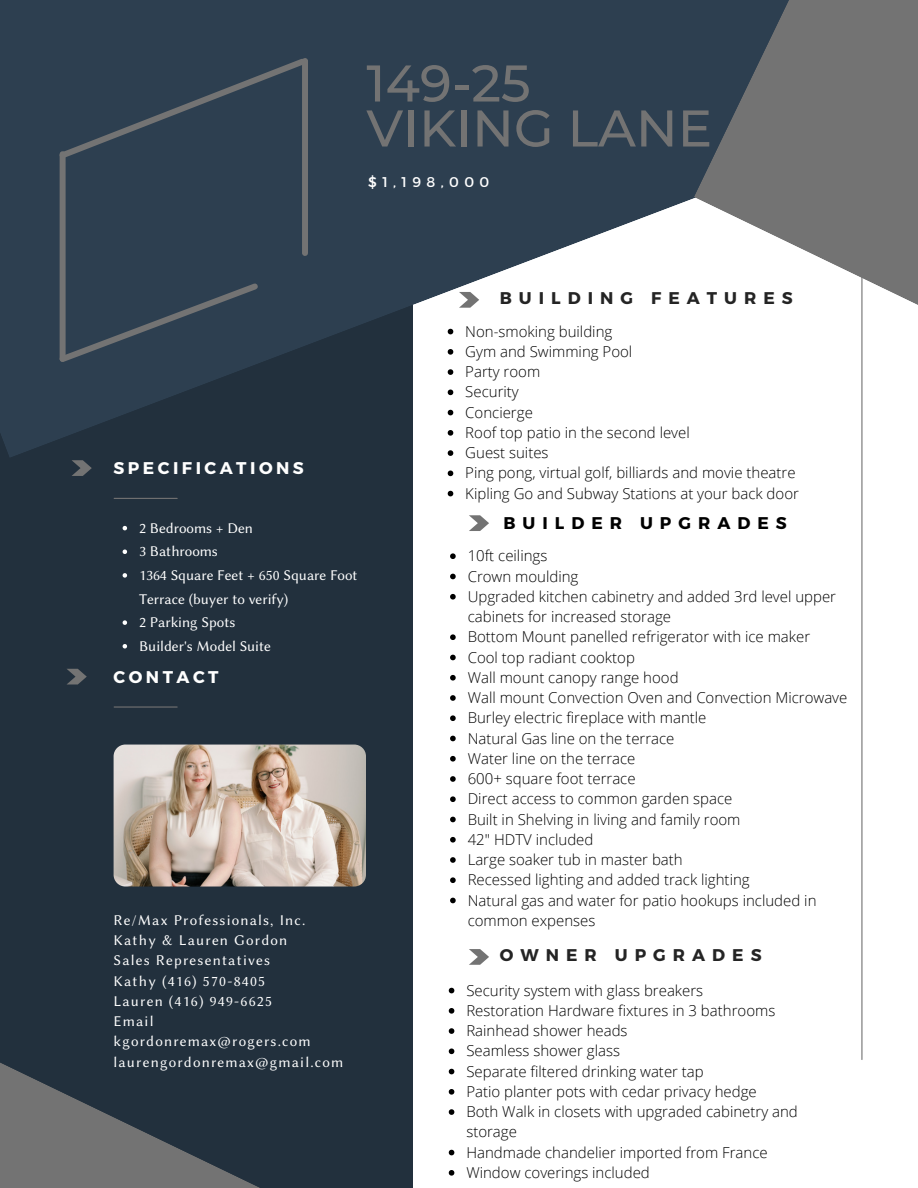
<style>
.page{position:relative;width:918px;height:1188px;background:#fff}
.page>*{position:absolute;margin:0;border:0;box-sizing:border-box;transform-origin:0 0}
.t1{font:500 51.45px/45px "Montserrat";color:#737373}
.t2{font:700 16.95px "Montserrat";letter-spacing:.415em;color:#242424}
.t3{font:700 16.95px "Montserrat";letter-spacing:.205em;color:#fff}
.t4{font:700 16.95px "Montserrat";letter-spacing:.415em;color:#000}
.t5{font:300 15px/20.2px "Open Sans";color:#000}
.t6{font:15px/20.2px "Lin Biolinum O";letter-spacing:.08em;color:#fff}
.t7{font:15px/23.7px "Lin Biolinum O";color:#fff}
.t8{font:14.1px "Montserrat";letter-spacing:.385em;color:#fff}
</style>
<div class="page">
<div style="left:0;top:271px;width:413px;height:917px;background:#22303d"></div>
<hr style="left:861px;top:211px;width:1px;height:849px;background:#737373">
<svg style="left:0;top:0;width:863px;height:458px;fill:#2d3f50"></svg>
<svg style="left:55px;top:279px;width:207px;height:88px;background:#314252"></svg>
<div style="left:302px;top:61px;width:6px;height:192px;background:#737373"></div>
<div style="left:60px;top:154px;width:6px;height:205px;background:#737373"></div>
<svg style="left:72px;top:460px;width:20px;height:16px"></svg>
<hr style="left:114px;top:498px;width:63px;height:1px;background:#737373">
<svg style="left:67px;top:669px;width:20px;height:16px"></svg>
<hr style="left:114px;top:706px;width:63px;height:2px;background:#737373">
<svg style="left:459px;top:292px;width:20px;height:16px"></svg>
<svg style="left:469px;top:949px;width:20px;height:16px"></svg>
<svg style="left:694px;top:0;width:224px;height:350px;fill:#737373"></svg>
<svg style="left:0;top:1062px;width:260px;height:126px"></svg>
<svg style="left:55px;top:54px;width:255px;height:109px;background:#324352"></svg>
<img style="left:114px;top:745px;width:252px;height:142px;border-radius:12px">
<svg style="left:123px;top:526px;width:4px;height:4px"></svg>
<svg style="left:123px;top:550px;width:4px;height:4px"></svg>
<svg style="left:123px;top:573px;width:4px;height:5px"></svg>
<svg style="left:123px;top:620px;width:4px;height:5px"></svg>
<svg style="left:123px;top:644px;width:4px;height:5px"></svg>
<svg style="left:449px;top:988px;width:5px;height:5px"></svg>
<svg style="left:449px;top:1008px;width:5px;height:6px"></svg>
<svg style="left:449px;top:1028px;width:5px;height:6px"></svg>
<svg style="left:449px;top:1049px;width:5px;height:5px"></svg>
<svg style="left:449px;top:1069px;width:5px;height:5px"></svg>
<svg style="left:449px;top:1089px;width:5px;height:6px"></svg>
<svg style="left:449px;top:1109px;width:5px;height:6px"></svg>
<svg style="left:449px;top:1150px;width:5px;height:5px"></svg>
<svg style="left:449px;top:1170px;width:5px;height:6px"></svg>
<svg style="left:448px;top:329px;width:5px;height:5px"></svg>
<svg style="left:448px;top:349px;width:5px;height:6px"></svg>
<svg style="left:448px;top:369px;width:5px;height:6px"></svg>
<svg style="left:448px;top:390px;width:5px;height:5px"></svg>
<svg style="left:448px;top:410px;width:5px;height:5px"></svg>
<svg style="left:448px;top:430px;width:5px;height:6px"></svg>
<svg style="left:448px;top:450px;width:5px;height:6px"></svg>
<svg style="left:448px;top:471px;width:5px;height:5px"></svg>
<svg style="left:448px;top:491px;width:5px;height:5px"></svg>
<svg style="left:469px;top:515px;width:20px;height:16px"></svg>
<svg style="left:450px;top:553px;width:6px;height:6px"></svg>
<svg style="left:450px;top:574px;width:6px;height:5px"></svg>
<svg style="left:450px;top:594px;width:6px;height:6px"></svg>
<svg style="left:450px;top:634px;width:6px;height:6px"></svg>
<svg style="left:450px;top:655px;width:6px;height:5px"></svg>
<svg style="left:450px;top:675px;width:6px;height:6px"></svg>
<svg style="left:450px;top:695px;width:6px;height:6px"></svg>
<svg style="left:450px;top:715px;width:6px;height:6px"></svg>
<svg style="left:450px;top:736px;width:6px;height:5px"></svg>
<svg style="left:450px;top:756px;width:6px;height:6px"></svg>
<svg style="left:450px;top:776px;width:6px;height:6px"></svg>
<svg style="left:450px;top:796px;width:6px;height:6px"></svg>
<svg style="left:450px;top:817px;width:6px;height:5px"></svg>
<svg style="left:450px;top:837px;width:6px;height:6px"></svg>
<svg style="left:450px;top:857px;width:6px;height:6px"></svg>
<svg style="left:450px;top:877px;width:6px;height:6px"></svg>
<svg style="left:450px;top:898px;width:6px;height:5px"></svg>
<p class="t1" style="left:366px;top:61px;width:347px">149-25<br>VIKING LANE</p>
<p class="t8" style="left:368px;top:173px;width:123px">$1,198,000</p>
<p class="t3" style="left:114px;top:457px;width:192px">SPECIFICATIONS</p>
<p class="t7" style="left:139px;top:516px;width:115px">2 Bedrooms + Den</p>
<p class="t7" style="left:139px;top:540px;width:80px">3 Bathrooms</p>
<p class="t7" style="left:139px;top:563px;width:220px">1364 Square Feet + 650 Square Foot<br>Terrace (buyer to verify)</p>
<p class="t7" style="left:139px;top:610px;width:98px">2 Parking Spots</p>
<p class="t7" style="left:139px;top:634px;width:134px">Builder's Model Suite</p>
<p class="t3" style="left:114px;top:666px;width:107px">CONTACT</p>
<p class="t6" style="left:114px;top:910px;width:193px">Re/Max Professionals, Inc.</p>
<p class="t6" style="left:114px;top:930px;width:175px">Kathy &amp; Lauren Gordon</p>
<p class="t6" style="left:114px;top:950px;width:158px">Sales Representatives</p>
<p class="t6" style="left:114px;top:971px;width:153px">Kathy (416) 570-8405</p>
<p class="t6" style="left:114px;top:991px;width:160px">Lauren (416) 949-6625</p>
<p class="t6" style="left:114px;top:1011px;width:199px">Email kgordonremax@rogers.com</p>
<p class="t6" style="left:114px;top:1052px;width:231px">laurengordonremax@gmail.com</p>
<p class="t2" style="left:500px;top:287px;width:294px">BUILDING FEATURES</p>
<p class="t5" style="left:465px;top:321px;width:149px">Non-smoking building</p>
<p class="t5" style="left:465px;top:341px;width:169px">Gym and Swimming Pool</p>
<p class="t5" style="left:465px;top:361px;width:76px">Party room</p>
<p class="t5" style="left:465px;top:381px;width:55px">Security</p>
<p class="t5" style="left:465px;top:402px;width:69px">Concierge</p>
<p class="t5" style="left:465px;top:422px;width:226px">Roof top patio in the second level</p>
<p class="t5" style="left:465px;top:442px;width:85px">Guest suites</p>
<p class="t5" style="left:465px;top:462px;width:332px">Ping pong, virtual golf, billiards and movie theatre</p>
<p class="t5" style="left:465px;top:483px;width:335px">Kipling Go and Subway Stations at your back door</p>
<p class="t4" style="left:503px;top:512px;width:285px">BUILDER UPGRADES</p>
<p class="t5" style="left:468px;top:545px;width:81px">10ft ceilings</p>
<p class="t5" style="left:468px;top:566px;width:112px">Crown moulding</p>
<p class="t5" style="left:468px;top:586px;width:370px">Upgraded kitchen cabinetry and added 3rd level upper cabinets for increased storage</p>
<p class="t5" style="left:468px;top:626px;width:344px">Bottom Mount panelled refrigerator with ice maker</p>
<p class="t5" style="left:468px;top:647px;width:169px">Cool top radiant cooktop</p>
<p class="t5" style="left:468px;top:667px;width:212px">Wall mount canopy range hood</p>
<p class="t5" style="left:468px;top:687px;width:381px">Wall mount Convection Oven and Convection Microwave</p>
<p class="t5" style="left:468px;top:707px;width:240px">Burley electric fireplace with mantle</p>
<p class="t5" style="left:468px;top:728px;width:208px">Natural Gas line on the terrace</p>
<p class="t5" style="left:468px;top:748px;width:169px">Water line on the terrace</p>
<p class="t5" style="left:468px;top:768px;width:169px">600+ square foot terrace</p>
<p class="t5" style="left:468px;top:788px;width:266px">Direct access to common garden space</p>
<p class="t5" style="left:468px;top:809px;width:274px">Built in Shelving in living and family room</p>
<p class="t5" style="left:468px;top:829px;width:127px">42" HDTV included</p>
<p class="t5" style="left:468px;top:849px;width:217px">Large soaker tub in master bath</p>
<p class="t5" style="left:468px;top:869px;width:284px">Recessed lighting and added track lighting</p>
<p class="t5" style="left:468px;top:890px;width:350px">Natural gas and water for patio hookups included in common expenses</p>
<p class="t2" style="left:500px;top:944px;width:263px">OWNER UPGRADES</p>
<p class="t5" style="left:466px;top:980px;width:238px">Security system with glass breakers</p>
<p class="t5" style="left:466px;top:1000px;width:310px">Restoration Hardware fixtures in 3 bathrooms</p>
<p class="t5" style="left:466px;top:1020px;width:163px">Rainhead shower heads</p>
<p class="t5" style="left:466px;top:1040px;width:155px">Seamless shower glass</p>
<p class="t5" style="left:466px;top:1061px;width:239px">Separate filtered drinking water tap</p>
<p class="t5" style="left:466px;top:1081px;width:292px">Patio planter pots with cedar privacy hedge</p>
<p class="t5" style="left:466px;top:1101px;width:333px">Both Walk in closets with upgraded cabinetry and storage</p>
<p class="t5" style="left:466px;top:1142px;width:303px">Handmade chandelier imported from France</p>
<p class="t5" style="left:466px;top:1162px;width:185px">Window coverings included</p>
</div>
